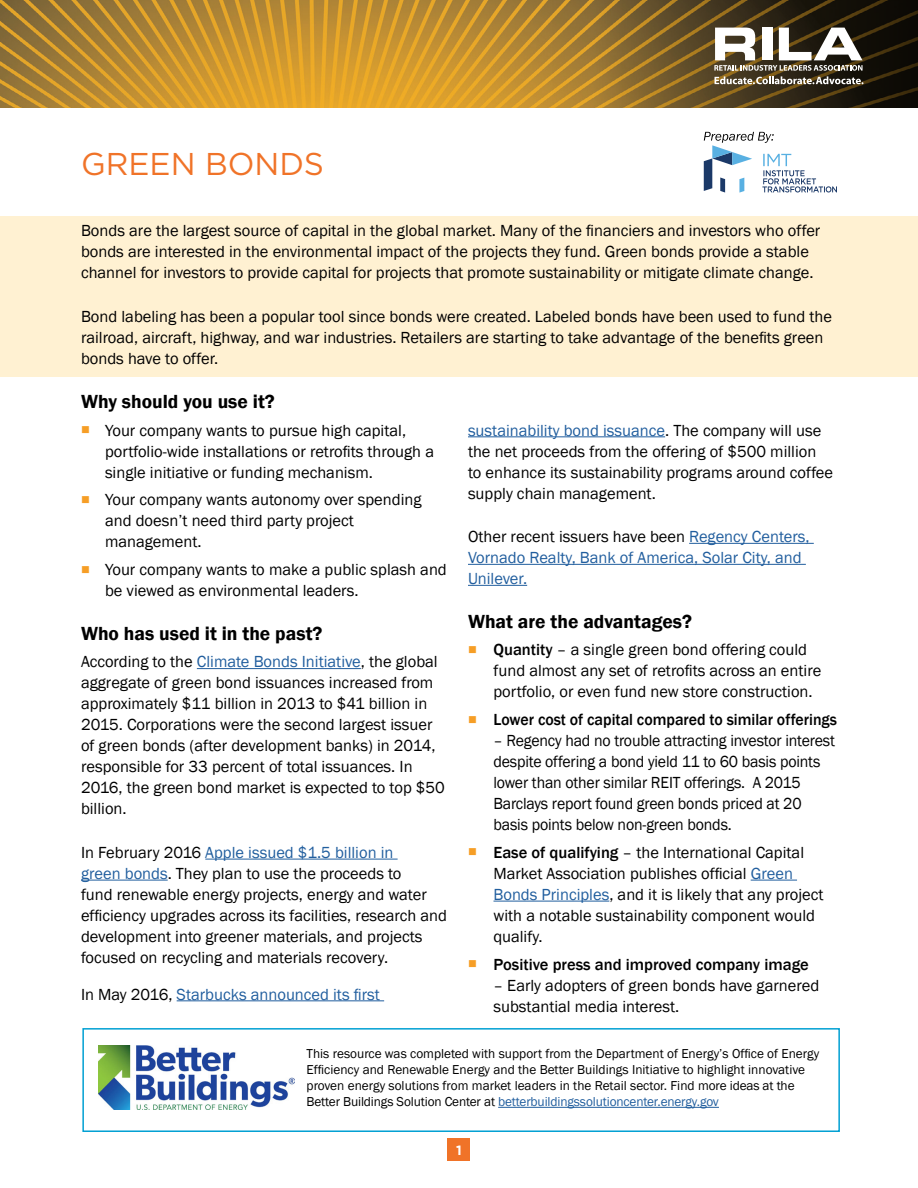
<style>
.page{position:relative;width:918px;height:1188px;background:#fff}
.page>*{position:absolute;margin:0;border:0;box-sizing:border-box;transform-origin:0 0}
.t1{font:31.5px "Gotham";color:#f07328}
.t2{font:600 19.5px "Franklin Gothic";color:#000}
.t3{font:16.5px/21px "Franklin Gothic";color:#000}
.t4{font:16.5px/21px "Franklin Gothic";color:#000;scale:.96 1}
.t5{font:16.5px/21px "Franklin Gothic";color:#215e9e}
.t6{font:500 16.5px "Franklin Gothic";color:#000;scale:.96 1}
.t7{font:500 16.5px "Franklin Gothic";color:#000}
.t8{font:700 13.5px "Gotham";color:#fff}
.t9{font:13.35px/15.9px "Franklin Gothic";color:#000}
.s1{color:#f69e26}
.s2{color:#215e9e}
.s3{color:#000}
.s4{font-weight:500}
</style>
<div class="page">
<div style="left:82px;top:1028px;width:758px;height:104px;border:2px solid #00a0d3"></div>
<img style="left:0;top:0;width:553px;height:108px">
<svg style="left:553px;top:0;width:365px;height:108px;background:#614b20"></svg>
<div style="left:448px;top:1139px;width:22px;height:22px;background:#f07328"></div>
<img style="left:98px;top:1045px;width:197px;height:64px">
<hr style="left:498px;top:1107px;width:221px;height:1px;background:#215e9e">
<svg style="left:714px;top:28px;width:149px;height:56px"></svg>
<svg style="left:704px;top:132px;width:133px;height:61px"></svg>
<div style="left:0;top:216px;width:918px;height:160px;background:#fff1d2"></div>
<hr style="left:197px;top:668px;width:164px;height:1px;background:#215e9e">
<hr style="left:205px;top:859px;width:193px;height:1px;background:#215e9e">
<hr style="left:81px;top:880px;width:87px;height:1px;background:#215e9e">
<hr style="left:177px;top:1000px;width:207px;height:1px;background:#215e9e">
<hr style="left:468px;top:436px;width:197px;height:1px;background:#215e9e">
<hr style="left:689px;top:543px;width:125px;height:1px;background:#215e9e">
<hr style="left:468px;top:564px;width:338px;height:1px;background:#215e9e">
<hr style="left:468px;top:585px;width:59px;height:1px;background:#215e9e">
<hr style="left:751px;top:880px;width:46px;height:1px;background:#215e9e">
<hr style="left:494px;top:901px;width:115px;height:1px;background:#215e9e">
<h1 class="t1" style="left:81px;top:143px;width:244px">GREEN BONDS</h1>
<p class="t3" style="left:81px;top:221px;width:741px">Bonds are the largest source of capital in the global market. Many of the financiers and investors who offer bonds are interested in the environmental impact of the projects they fund. Green bonds provide a stable channel for investors to provide capital for projects that promote sustainability or mitigate climate change.</p>
<p class="t3" style="left:81px;top:306px;width:753px">Bond labeling has been a popular tool since bonds were created. Labeled bonds have been used to fund the railroad, aircraft, highway, and war industries. Retailers are starting to take advantage of the benefits green bonds have to offer.</p>
<p class="t2" style="left:81px;top:389px;width:195px">Why should you use it?</p>
<p class="t3" style="left:105px;top:420px;width:331px;text-indent:-24px"><span class="s1">■</span> Your company wants to pursue high capital, portfolio-wide installations or retrofits through a single initiative or funding mechanism.</p>
<p class="t3" style="left:105px;top:490px;width:318px;text-indent:-24px"><span class="s1">■</span> Your company wants autonomy over spending and doesn’t need third party project management.</p>
<p class="t3" style="left:105px;top:559px;width:343px;text-indent:-24px"><span class="s1">■</span> Your company wants to make a public splash and be viewed as environmental leaders.</p>
<p class="t2" style="left:81px;top:621px;width:243px">Who has used it in the past?</p>
<p class="t3" style="left:81px;top:652px;width:365px">According to the <span class="s2">Climate Bonds Initiative</span>, the global aggregate of green bond issuances increased from approximately $11 billion in 2013 to $41 billion in 2015. Corporations were the second largest issuer of green bonds (after development banks) in 2014, responsible for 33 percent of total issuances. In 2016, the green bond market is expected to top $50 billion.</p>
<p class="t3" style="left:81px;top:842px;width:368px">In February 2016 <span class="s2">Apple issued $1.5 billion in<br>green bonds</span>. They plan to use the proceeds to<br>fund renewable energy projects, energy and water efficiency upgrades across its facilities, research and development into greener materials, and projects focused on recycling and materials recovery.</p>
<p class="t5" style="left:81px;top:984px;width:301px"><span class="s3">In May 2016,</span> Starbucks announced its first</p>
<p class="t3" style="left:468px;top:420px;width:367px"><span class="s2">sustainability bond issuance</span>. The company will use the net proceeds from the offering of $500 million to enhance its sustainability programs around coffee supply chain management.</p>
<p class="t5" style="left:468px;top:526px;width:343px"><span class="s3">Other recent issuers have been</span> Regency Centers,<br>Vornado Realty, Bank of America, Solar City, and<br>Unilever.</p>
<p class="t2" style="left:468px;top:609px;width:226px">What are the advantages?</p>
<p class="t3" style="left:494px;top:640px;width:329px;text-indent:-26px"><span class="s1">■</span> <span class="s4">Quantity</span> – a single green bond offering could fund almost any set of retrofits across an entire portfolio, or even fund new store construction.</p>
<p class="t6" style="left:468px;top:709px;width:386px"><span class="s1">■</span> Lower cost of capital compared to similar offerings</p>
<p class="t4" style="left:494px;top:730px;width:357px">– Regency had no trouble attracting investor interest despite offering a bond yield 11 to 60 basis points lower than other similar REIT offerings. A 2015<br>Barclays report found green bonds priced at 20 basis points below non-green bonds.</p>
<p class="t3" style="left:494px;top:842px;width:332px;text-indent:-26px"><span class="s1">■</span> <span class="s4">Ease of qualifying</span> – the International Capital Market Association publishes official <span class="s2">Green Bonds Principles</span>, and it is likely that any project with a notable sustainability component would qualify.</p>
<p class="t7" style="left:468px;top:954px;width:342px"><span class="s1">■</span> Positive press and improved company image</p>
<p class="t3" style="left:494px;top:975px;width:327px">– Early adopters of green bonds have garnered substantial media interest.</p>
<p class="t9" style="left:307px;top:1046px;width:514px">This resource was completed with support from the Department of Energy’s Office of Energy Efficiency and Renewable Energy and the Better Buildings Initiative to highlight innovative proven energy solutions from market leaders in the Retail sector. Find more ideas at the Better Buildings Solution Center at <span class="s2">betterbuildingssolutioncenter.energy.gov</span></p>
<p class="t8" style="left:456px;top:1141px;width:7px">1</p>
</div>
